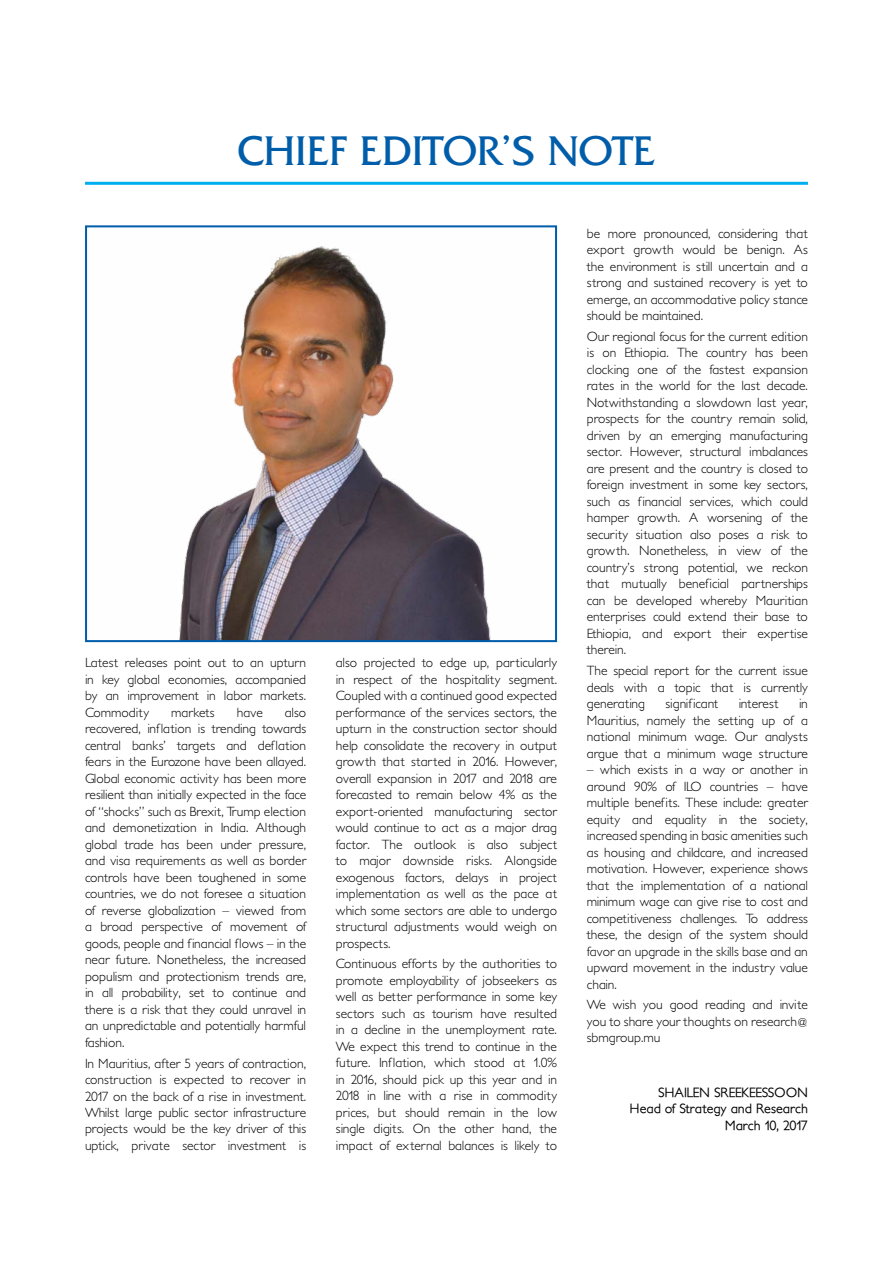
<style>
.page{position:relative;width:893px;height:1263px;background:#fff}
.page>*{position:absolute;margin:0;border:0;box-sizing:border-box;transform-origin:0 0}
.t1{font:43.5px "Friz Quadrata Std";color:#005daa}
.t2{font:300 13.5px/16.5px "Petita";color:#000;text-align:justify}
.t3{font:500 13.5px/16.5px "Petita";color:#000;text-align:right}
</style>
<div class="page">
<img style="left:179px;top:246px;width:312px;height:393px">
<div style="left:85px;top:225px;width:472px;height:417px;border:2px solid #005daa"></div>
<hr style="left:85px;top:182px;width:723px;height:3px;background:#00aeef">
<h1 class="t1" style="left:238px;top:127px;width:419px">CHIEF EDITOR’S NOTE</h1>
<p class="t2" style="left:85px;top:655px;width:223px">Latest releases point out to an upturn in key global economies, accompanied by an improvement in labor markets.<br>Commodity</p>
<p class="t2" style="left:85px;top:704px;width:223px;text-indent:200px">also recovered, inflation is trending towards central banks’ targets and deflation fears in the Eurozone have been allayed.<br>Global economic activity has been more resilient than initially expected in the face of “shocks” such as Brexit, Trump election and demonetization in India. Although global trade has been under pressure, and visa requirements as well as border controls have been toughened in some countries, we do not foresee a situation of reverse globalization – viewed from a broad perspective of movement of goods, people and financial flows – in the near future. Nonetheless, the increased populism and protectionism trends are, in all probability, set to continue and there is a risk that they could unravel in an unpredictable and potentially harmful fashion.</p>
<p class="t2" style="left:85px;top:1055px;width:223px">In Mauritius, after 5 years of contraction, construction is expected to recover in 2017 on the back of a rise in investment.<br>Whilst large public sector infrastructure projects would be the key driver of this uptick, private sector investment is</p>
<p class="t2" style="left:171px;top:704px;width:45px">markets</p>
<p class="t2" style="left:237px;top:704px;width:28px">have</p>
<p class="t2" style="left:336px;top:655px;width:223px">also projected to edge up, particularly in respect of the hospitality segment.<br>Coupled with a continued good expected performance of the services sectors, the upturn in the construction sector should help consolidate the recovery in output growth that started in 2016. However, overall expansion in 2017 and 2018 are forecasted to remain below 4% as the export-oriented manufacturing sector would continue to act as a major drag factor. The outlook is also subject to major downside risks. Alongside exogenous factors, delays in project implementation as well as the pace at which some sectors are able to undergo structural adjustments would weigh on prospects.</p>
<p class="t2" style="left:336px;top:956px;width:223px">Continuous efforts by the authorities to promote employability of jobseekers as well as better performance in some key sectors such as tourism have resulted in a decline in the unemployment rate.<br>We expect this trend to continue in the future. Inflation, which stood at 1.0% in 2016, should pick up this year and in 2018 in line with a rise in commodity prices, but should remain in the low single digits. On the other hand, the impact of external balances is likely to</p>
<p class="t2" style="left:587px;top:225px;width:223px">be more pronounced, considering that export growth would be benign. As the environment is still uncertain and a strong and sustained recovery is yet to emerge, an accommodative policy stance should be maintained.</p>
<p class="t2" style="left:587px;top:328px;width:223px">Our regional focus for the current edition is on Ethiopia. The country has been clocking one of the fastest expansion rates in the world for the last decade.<br>Notwithstanding a slowdown last year, prospects for the country remain solid, driven by an emerging manufacturing sector. However, structural imbalances are present and the country is closed to foreign investment in some key sectors, such as financial services, which could hamper growth. A worsening of the security situation also poses a risk to growth. Nonetheless, in view of the country’s strong potential, we reckon that mutually beneficial partnerships can be developed whereby Mauritian enterprises could extend their base to Ethiopia, and export their expertise therein.</p>
<p class="t2" style="left:587px;top:663px;width:223px">The special report for the current issue deals with a topic that is currently generating</p>
<p class="t2" style="left:665px;top:696px;width:54px">significant</p>
<p class="t2" style="left:739px;top:696px;width:41px">interest</p>
<p class="t2" style="left:587px;top:696px;width:223px;text-indent:212px">in Mauritius, namely the setting up of a national minimum wage. Our analysts argue that a minimum wage structure</p>
<p class="t2" style="left:587px;top:762px;width:223px">– which exists in a way or another in around 90% of ILO countries – have multiple benefits. These include: greater equity and equality in the society, increased spending in basic amenities such as housing and childcare, and increased motivation. However, experience shows that the implementation of a national minimum wage can give rise to cost and competitiveness challenges. To address these, the design of the system should favor an upgrade in the skills base and an upward movement in the industry value chain.</p>
<p class="t2" style="left:587px;top:997px;width:223px">We wish you good reading and invite you to share your thoughts on research@ sbmgroup.mu</p>
<p class="t3" style="left:630px;top:1084px;width:180px">SHAILEN SREEKEESSOON<br>Head of Strategy and Research<br>March 10, 2017</p>
</div>
